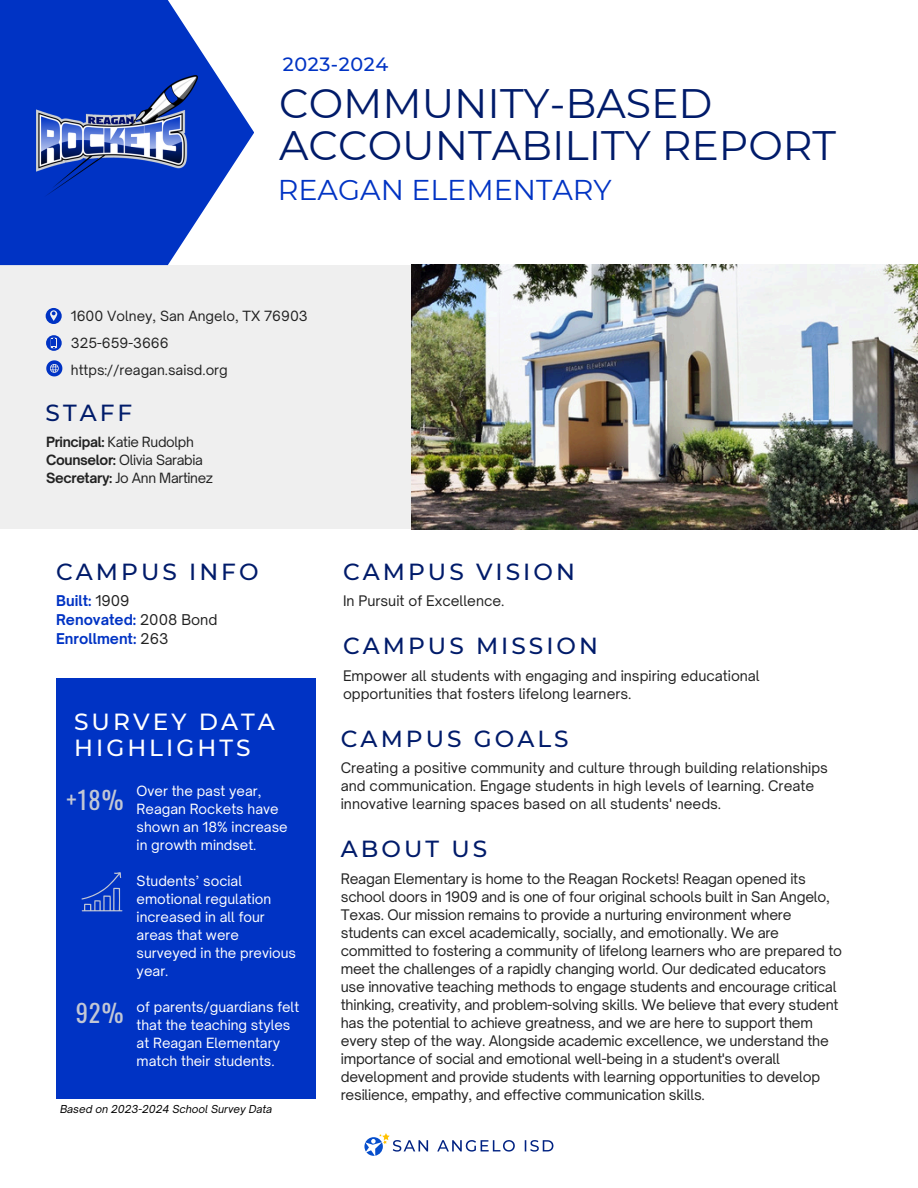
<style>
.page{position:relative;width:918px;height:1188px;background:#fff}
.page>*{position:absolute;margin:0;border:0;box-sizing:border-box;transform-origin:0 0}
.t1{font:41.1px/42px "Montserrat";color:#001b6a}
.t2{font:28.65px "Montserrat";color:#0033c4}
.t3{font:24.45px "Oswald";color:#c2c7d5}
.t4{font:500 23.25px "Montserrat";letter-spacing:.13em;color:#001b6a}
.t5{font:500 23.25px/26.2px "Montserrat";letter-spacing:.13em;color:#fff}
.t6{font:500 19.2px "Montserrat";letter-spacing:.03em;color:#0033c4}
.t7{font:700 14.25px/19.2px "Open Sauce One";color:#0033c4}
.t8{font:13.95px/18px "Open Sauce One";letter-spacing:-.015em;color:#222}
.t9{font:13.5px/18px "Open Sauce One";color:#fff}
.t10{font:13.5px/18px "Open Sauce One";letter-spacing:-.025em;color:#222}
.t11{font:13.5px/27px "Open Sauce One";color:#222}
.t12{font:italic 10.5px "Open Sauce One";color:#000}
.s1{font-weight:700}
.s2{font-weight:400;color:#222}
</style>
<div class="page">
<div style="left:0;top:265px;width:411px;height:264px;background:#efefef"></div>
<img style="left:411px;top:265px;width:507px;height:264px">
<svg style="left:46px;top:308px;width:15px;height:16px"></svg>
<svg style="left:46px;top:335px;width:16px;height:16px"></svg>
<div style="left:56px;top:678px;width:259px;height:421px;background:#0033c4"></div>
<svg style="left:46px;top:360px;width:16px;height:16px"></svg>
<svg style="left:0;top:0;width:254px;height:265px;fill:#0033c4"></svg>
<img style="left:36px;top:75px;width:161px;height:122px">
<svg style="left:364px;top:1133px;width:189px;height:23px"></svg>
<svg style="left:81px;top:872px;width:42px;height:39px"></svg>
<p class="t6" style="left:283px;top:53px;width:107px">2023-2024</p>
<p class="t1" style="left:279px;top:82px;width:559px">COMMUNITY-BASED<br>ACCOUNTABILITY REPORT</p>
<h3 class="t2" style="left:278px;top:173px;width:335px">REAGAN ELEMENTARY</h3>
<p class="t11" style="left:71px;top:302px;width:238px">1600 Volney, San Angelo, TX 76903<br>325-659-3666 https://reagan.saisd.org</p>
<p class="t4" style="left:46px;top:399px;width:88px">STAFF</p>
<h1 class="t10" style="left:46px;top:432px;width:158px"><span class="s1">Principal:</span> Katie Rudolph<br><span class="s1">Counselor:</span> Olivia Sarabia</h1>
<h2 class="t10" style="left:46px;top:468px;width:168px"><span class="s1">Secretary:</span> Jo Ann Martinez</h2>
<p class="t4" style="left:56px;top:557px;width:204px">CAMPUS INFO</p>
<p class="t7" style="left:56px;top:591px;width:163px">Built: <span class="s2">1909<br></span>Renovated: <span class="s2">2008 Bond</span></p>
<h3 class="t7" style="left:56px;top:629px;width:114px">Enrollment: <span class="s2">263</span></h3>
<p class="t5" style="left:74px;top:709px;width:202px">SURVEY DATA<br>HIGHLIGHTS</p>
<h6 class="t3" style="left:67px;top:781px;width:58px">+18%</h6>
<h6 class="t3" style="left:76px;top:994px;width:49px">92%</h6>
<h4 class="t9" style="left:137px;top:782px;width:153px">Over the past year,<br>Reagan Rockets have shown an 18% increase in growth mindset.</h4>
<p class="t9" style="left:137px;top:872px;width:161px">Students’ social emotional regulation increased in all four areas that were surveyed in the previous year.</p>
<h4 class="t9" style="left:137px;top:998px;width:164px">of parents/guardians felt that the teaching styles at Reagan Elementary match their students.</h4>
<h3 class="t12" style="left:60px;top:1103px;width:214px">Based on 2023-2024 School Survey Data</h3>
<h6 class="t4" style="left:343px;top:557px;width:233px">CAMPUS VISION</h6>
<h3 class="t8" style="left:343px;top:592px;width:163px">In Pursuit of Excellence.</h3>
<h3 class="t4" style="left:343px;top:632px;width:256px">CAMPUS MISSION</h3>
<p class="t8" style="left:343px;top:666px;width:418px">Empower all students with engaging and inspiring educational opportunities that fosters lifelong learners.</p>
<p class="t4" style="left:341px;top:724px;width:229px">CAMPUS GOALS</p>
<p class="t8" style="left:341px;top:759px;width:489px">Creating a positive community and culture through building relationships and communication. Engage students in high levels of learning. Create innovative learning spaces based on all students' needs.</p>
<h6 class="t4" style="left:341px;top:834px;width:148px">ABOUT US</h6>
<h3 class="t8" style="left:341px;top:869px;width:503px">Reagan Elementary is home to the Reagan Rockets! Reagan opened its school doors in 1909 and is one of four original schools built in San Angelo, Texas. Our mission remains to provide a nurturing environment where students can excel academically, socially, and emotionally. We are committed to fostering a community of lifelong learners who are prepared to meet the challenges of a rapidly changing world. Our dedicated educators use innovative teaching methods to engage students and encourage critical thinking, creativity, and problem-solving skills. We believe that every student has the potential to achieve greatness, and we are here to support them every step of the way. Alongside academic excellence, we understand the importance of social and emotional well-being in a student's overall development and provide students with learning opportunities to develop resilience, empathy, and effective communication skills.</h3>
</div>
